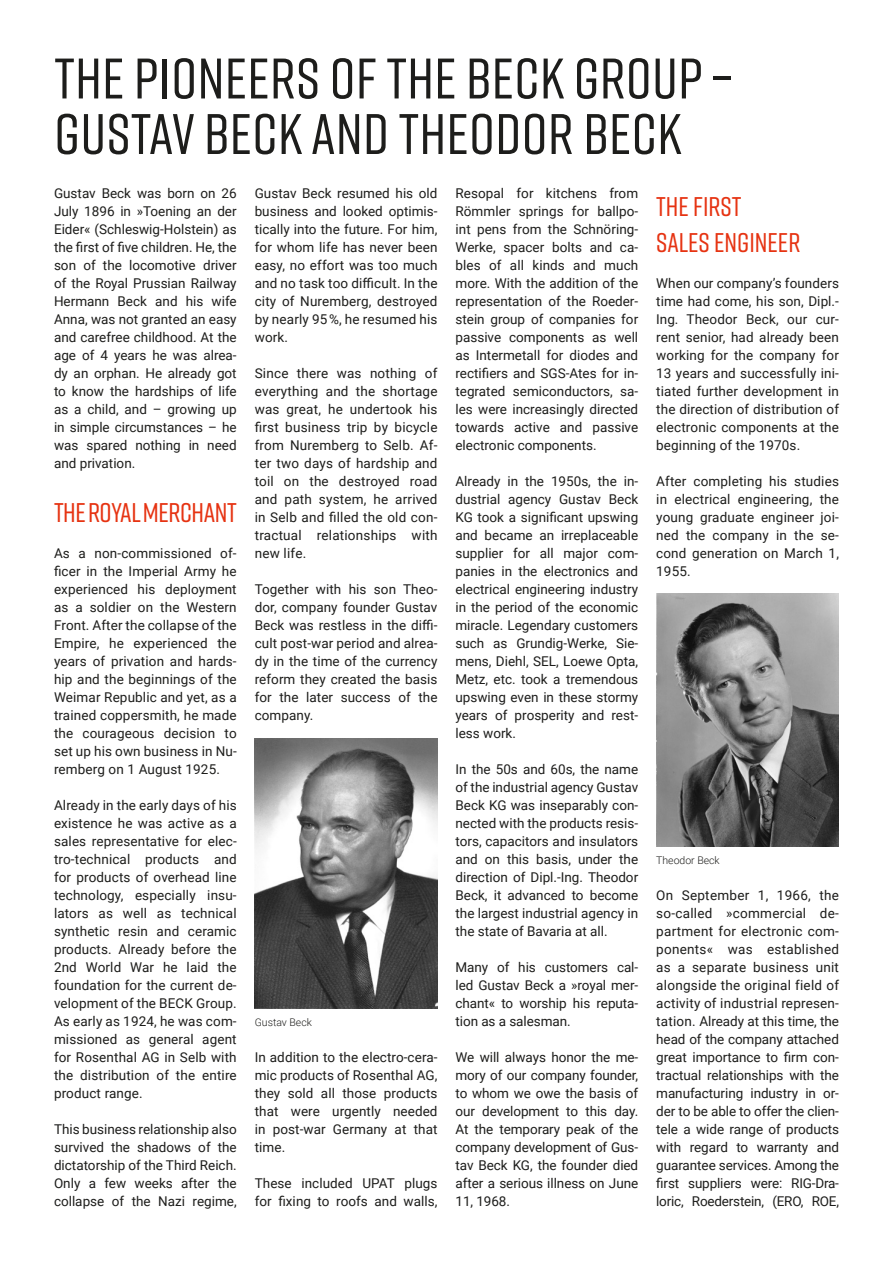
<style>
.page{position:relative;width:893px;height:1263px;background:#fff}
.page>*{position:absolute;margin:0;border:0;box-sizing:border-box;transform-origin:0 0}
.t1{font:500 57px/55.5px "Rift";letter-spacing:.01em;color:#1d1d1b}
.t2{font:500 27px/36px "Rift";letter-spacing:-.005em;color:#e63312}
.t3{font:13.5px/18px "Roboto";color:#1d1d1b;text-align:justify}
.t4{font:300 10.5px "Roboto";color:#1d1d1b}
</style>
<div class="page">
<img style="left:255px;top:738px;width:183px;height:270px">
<img style="left:656px;top:594px;width:182px;height:252px">
<h1 class="t1" style="left:54px;top:49px;width:680px">THE PIONEERS OF THE BECK GROUP –<br>GUSTAV BECK AND THEODOR BECK</h1>
<p class="t3" style="left:54px;top:184px;width:184px">Gustav Beck was born on 26<br>July 1896 in »Toening an der Eider« (Schleswig-Holstein) as the first of five children. He, the son of the locomotive driver of the Royal Prussian Railway Hermann Beck and his wife Anna, was not granted an easy and carefree childhood. At the age of 4 years he was alrea&shy;dy an orphan. He already got to know the hardships of life as a child, and – growing up in simple circumstances – he was spared nothing in need and privation.</p>
<h2 class="t2" style="left:54px;top:494px;width:184px">THE ROYAL MERCHANT</h2>
<p class="t3" style="left:54px;top:544px;width:184px">As a non-commissioned of&shy;ficer in the Imperial Army he experienced his deployment as a soldier on the Western Front. After the collapse of the Empire, he experienced the years of privation and hards&shy;hip and the beginnings of the Weimar Republic and yet, as a trained coppersmith, he made the courageous decision to set up his own business in Nu&shy;remberg on 1 August 1925.</p>
<p class="t3" style="left:54px;top:796px;width:184px">Already in the early days of his existence he was active as a sales representative for elec&shy;tro-technical products and for products of overhead line technology, especially insu&shy;lators as well as technical synthetic resin and ceramic products. Already before the 2nd World War he laid the foundation for the current de&shy;velopment of the BECK Group.<br>As early as 1924, he was com&shy;missioned as general agent for Rosenthal AG in Selb with the distribution of the entire product range.</p>
<p class="t3" style="left:54px;top:1120px;width:184px">This business relationship also survived the shadows of the dictatorship of the Third Reich.<br>Only a few weeks after the collapse of the Nazi regime,</p>
<p class="t3" style="left:255px;top:184px;width:184px">Gustav Beck resumed his old business and looked optimis&shy;tically into the future. For him, for whom life has never been easy, no effort was too much and no task too difficult. In the city of Nuremberg, destroyed by nearly 95 %, he resumed his work.</p>
<p class="t3" style="left:255px;top:364px;width:184px">Since there was nothing of everything and the shortage was great, he undertook his first business trip by bicycle from Nuremberg to Selb. Af&shy;ter two days of hardship and toil on the destroyed road and path system, he arrived in Selb and filled the old con&shy;tractual relationships with new life.</p>
<p class="t3" style="left:255px;top:580px;width:184px">Together with his son Theo&shy;dor, company founder Gustav Beck was restless in the diffi&shy;cult post-war period and alrea&shy;dy in the time of the currency reform they created the basis for the later success of the company.</p>
<p class="t4" style="left:255px;top:1015px;width:59px">Gustav Beck</p>
<p class="t3" style="left:255px;top:1048px;width:184px">In addition to the electro-cera&shy;mic products of Rosenthal AG, they sold all those products that were urgently needed in post-war Germany at that time.</p>
<p class="t3" style="left:255px;top:1174px;width:184px">These included UPAT plugs for fixing to roofs and walls,</p>
<p class="t3" style="left:455px;top:184px;width:184px">Resopal for kitchens from Römmler springs for ballpo&shy;int pens from the Schnöring-Werke, spacer bolts and ca&shy;bles of all kinds and much more. With the addition of the representation of the Roeder&shy;stein group of companies for passive components as well as Intermetall for diodes and rectifiers and SGS-Ates for in&shy;tegrated semiconductors, sa&shy;les were increasingly directed towards active and passive electronic components.</p>
<p class="t3" style="left:455px;top:472px;width:184px">Already in the 1950s, the in&shy;dustrial agency Gustav Beck KG took a significant upswing and became an irreplaceable supplier for all major com&shy;panies in the electronics and electrical engineering industry in the period of the economic miracle. Legendary customers such as Grundig-Werke, Sie&shy;mens, Diehl, SEL, Loewe Opta, Metz, etc. took a tremendous upswing even in these stormy years of prosperity and rest&shy;less work.</p>
<p class="t3" style="left:455px;top:759px;width:184px">In the 50s and 60s, the name of the industrial agency Gustav Beck KG was inseparably con&shy;nected with the products resis&shy;tors, capacitors and insulators and on this basis, under the direction of Dipl.-Ing. Theodor Beck, it advanced to become the largest industrial agency in the state of Bavaria at all.</p>
<p class="t3" style="left:455px;top:957px;width:184px">Many of his customers cal&shy;led Gustav Beck a »royal mer&shy;chant« to worship his reputa&shy;tion as a salesman.</p>
<p class="t3" style="left:455px;top:1047px;width:184px">We will always honor the me&shy;mory of our company founder, to whom we owe the basis of our development to this day.<br>At the temporary peak of the company development of Gus&shy;tav Beck KG, the founder died after a serious illness on June 11, 1968.</p>
<h2 class="t2" style="left:656px;top:188px;width:146px">THE FIRST<br>SALES ENGINEER</h2>
<p class="t3" style="left:656px;top:274px;width:184px">When our company’s founders time had come, his son, Dipl.- Ing. Theodor Beck, our cur&shy;rent senior, had already been working for the company for 13 years and successfully ini&shy;tiated further development in the direction of distribution of electronic components at the beginning of the 1970s.</p>
<p class="t3" style="left:656px;top:472px;width:184px">After completing his studies in electrical engineering, the young graduate engineer joi&shy;ned the company in the se&shy;cond generation on March 1, 1955.</p>
<p class="t4" style="left:656px;top:853px;width:65px">Theodor Beck</p>
<p class="t3" style="left:656px;top:886px;width:184px">On September 1, 1966, the so-called »commercial de&shy;partment for electronic com&shy;ponents« was established as a separate business unit alongside the original field of activity of industrial represen&shy;tation. Already at this time, the head of the company attached great importance to firm con&shy;tractual relationships with the manufacturing industry in or&shy;der to be able to offer the clien&shy;tele a wide range of products with regard to warranty and guarantee services. Among the first suppliers were: RIG-Dra&shy;loric, Roederstein, (ERO, ROE,</p>
</div>
